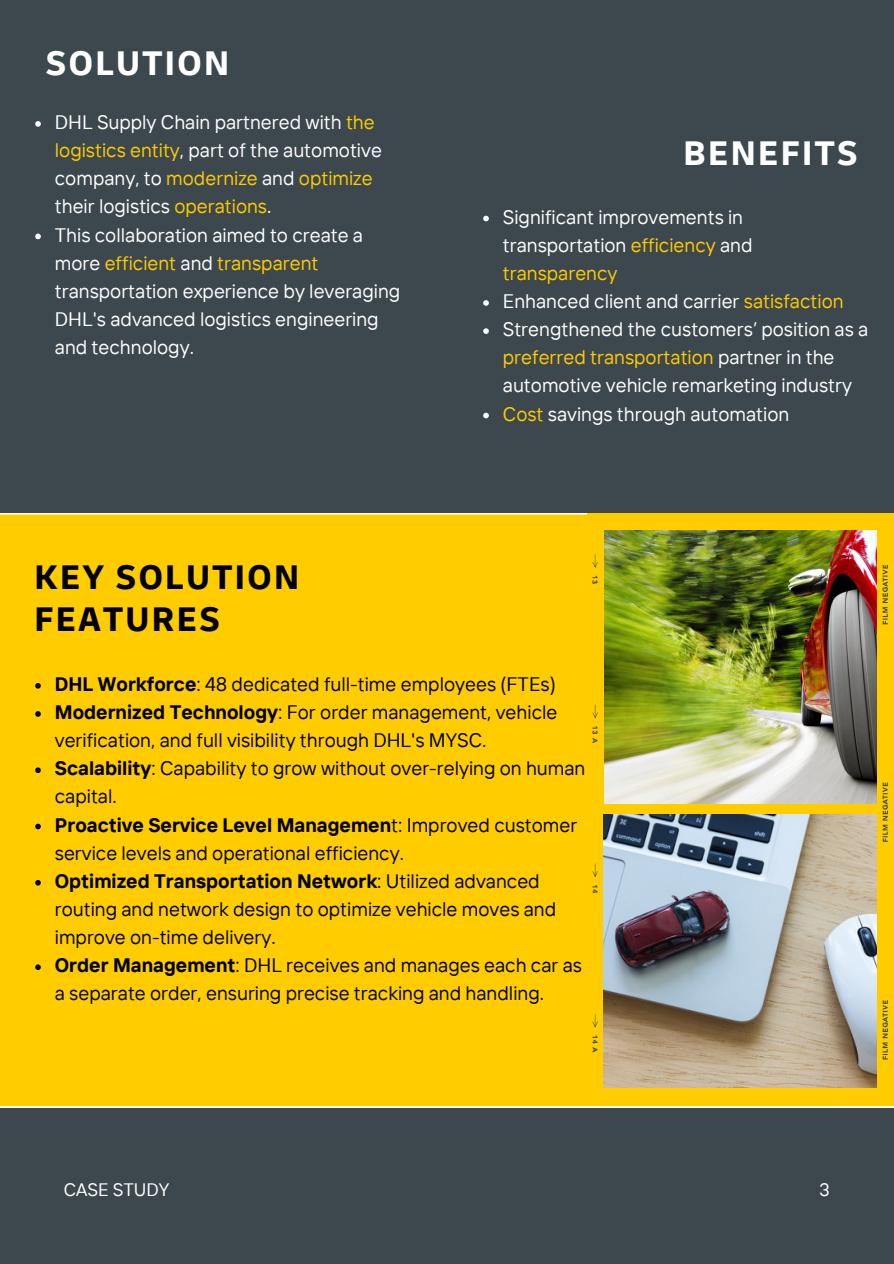
<style>
.page{position:relative;width:894px;height:1264px;background:#fff}
.page>*{position:absolute;margin:0;border:0;box-sizing:border-box;transform-origin:0 0}
.t1{font:700 36px/42.8px "Delivery";letter-spacing:.05em;color:#000}
.t2{font:700 36px "Delivery";letter-spacing:.05em;color:#fff}
.t3{font:19.5px/28.2px "TT Interphases";color:#000}
.t4{font:19.5px/28.2px "TT Interphases";color:#fff}
.t5{font:18px "TT Interphases";color:#fff}
.s1{color:#fc0}
.s2{font-weight:700}
</style>
<div class="page">
<div style="left:0;top:0;width:893px;height:1263px;background:#3d484e"></div>
<div style="left:0;top:513px;width:893px;height:594px;background:#fc0"></div>
<div style="left:587px;top:513px;width:306px;height:591px;background:#fc0"></div>
<img style="left:603px;top:814px;width:273px;height:273px">
<img style="left:604px;top:530px;width:272px;height:273px">
<svg style="left:882px;top:565px;width:5px;height:494px"></svg>
<svg style="left:35px;top:121px;width:6px;height:6px"></svg>
<svg style="left:35px;top:234px;width:6px;height:5px"></svg>
<svg style="left:35px;top:683px;width:6px;height:5px"></svg>
<svg style="left:35px;top:711px;width:6px;height:5px"></svg>
<svg style="left:35px;top:767px;width:6px;height:6px"></svg>
<svg style="left:35px;top:823px;width:6px;height:6px"></svg>
<svg style="left:35px;top:880px;width:6px;height:5px"></svg>
<svg style="left:35px;top:964px;width:6px;height:6px"></svg>
<svg style="left:483px;top:216px;width:5px;height:5px"></svg>
<svg style="left:483px;top:300px;width:5px;height:6px"></svg>
<svg style="left:483px;top:328px;width:5px;height:6px"></svg>
<svg style="left:483px;top:413px;width:5px;height:5px"></svg>
<p class="t2" style="left:45px;top:50px;width:185px">SOLUTION</p>
<p class="t4" style="left:55px;top:107px;width:328px">DHL Supply Chain partnered with <span class="s1">the logistics entity</span>, part of the automotive company, to <span class="s1">modernize</span> and <span class="s1">optimize </span>their logistics <span class="s1">operations</span>.</p>
<h1 class="t4" style="left:55px;top:220px;width:347px">This collaboration aimed to create a more <span class="s1">efficient</span> and <span class="s1">transparent </span>transportation experience by leveraging DHL's advanced logistics engineering and technology.</h1>
<p class="t1" style="left:34px;top:560px;width:267px">KEY SOLUTION<br>FEATURES</p>
<p class="t2" style="left:682px;top:140px;width:176px">BENEFITS</p>
<p class="t4" style="left:502px;top:202px;width:251px">Significant improvements in transportation <span class="s1">efficiency</span> and <span class="s1">transparency</span></p>
<p class="t4" style="left:502px;top:286px;width:342px">Enhanced client and carrier <span class="s1">satisfaction</span></p>
<h2 class="t4" style="left:502px;top:315px;width:367px">Strengthened the customers’ position as a <span class="s1">preferred transportation</span> partner in the automotive vehicle remarketing industry</h2>
<p class="t4" style="left:502px;top:399px;width:288px"><span class="s1">Cost</span> savings through automation</p>
<p class="t3" style="left:55px;top:669px;width:502px"><span class="s2">DHL Workforce</span>: 48 dedicated full-time employees (FTEs)</p>
<p class="t3" style="left:55px;top:697px;width:504px"><span class="s2">Modernized Technology</span>: For order management, vehicle verification, and full visibility through DHL's MYSC.</p>
<p class="t3" style="left:55px;top:754px;width:532px"><span class="s2">Scalability</span>: Capability to grow without over-relying on human capital.</p>
<p class="t3" style="left:55px;top:810px;width:524px"><span class="s2">Proactive Service Level Managemen</span>t: Improved customer service levels and operational efficiency.</p>
<h1 class="t3" style="left:55px;top:866px;width:502px"><span class="s2">Optimized Transportation Network</span>: Utilized advanced routing and network design to optimize vehicle moves and improve on-time delivery.</h1>
<p class="t3" style="left:55px;top:950px;width:528px"><span class="s2">Order Management</span>: DHL receives and manages each car as a separate order, ensuring precise tracking and handling.</p>
<p class="t5" style="left:64px;top:1177px;width:107px">CASE STUDY</p>
<p class="t5" style="left:819px;top:1177px;width:12px">3</p>
</div>
